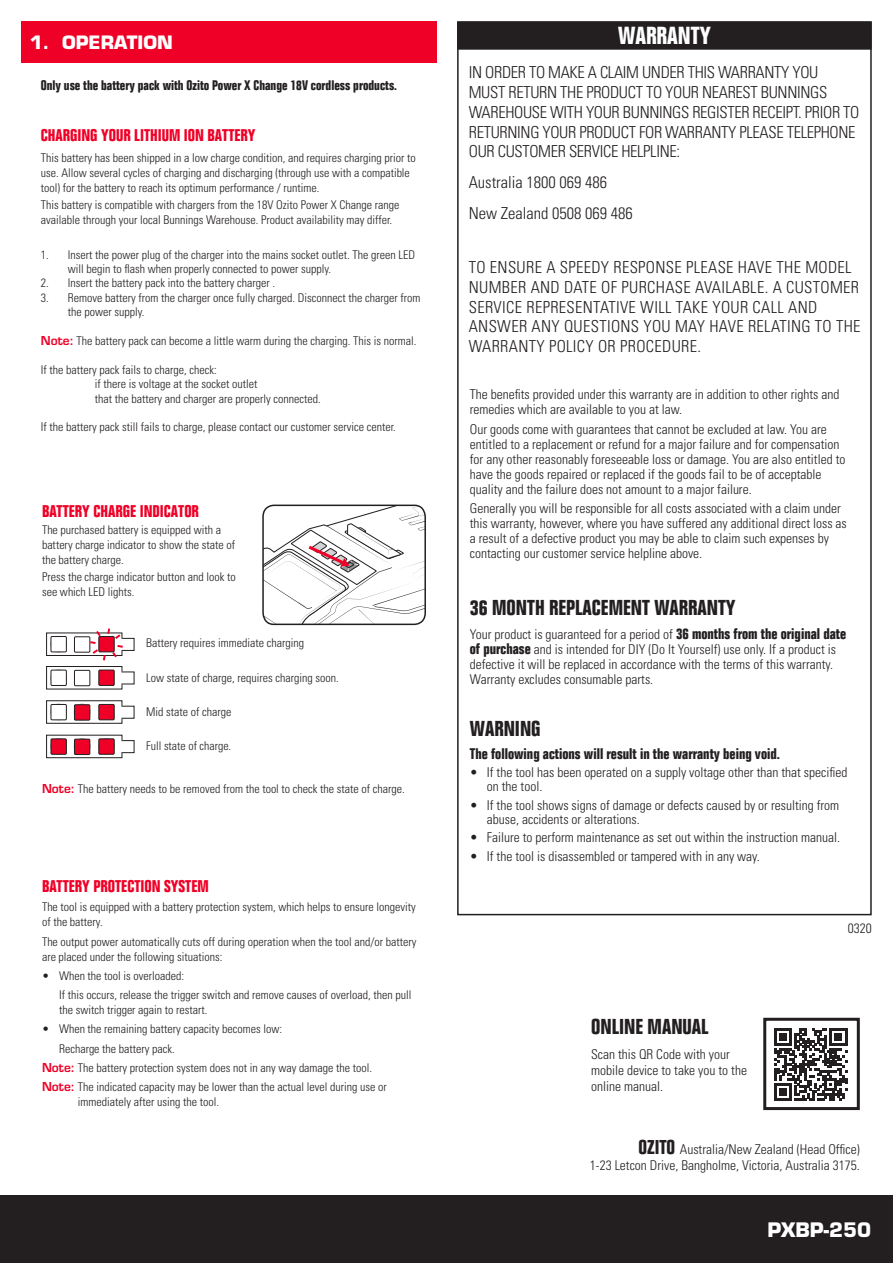
<style>
.page{position:relative;width:893px;height:1263px;background:#fff}
.page>*{position:absolute;margin:0;border:0;box-sizing:border-box;transform-origin:0 0}
.t1{font:700 condensed 24px "Folio";color:#fff}
.t2{font:700 condensed 21px "Folio";color:#231f20}
.t3{font:700 19.5px "Eurostile LT Std";color:#fff}
.t4{font:700 18px "Eurostile LT Std";color:#fff}
.t5{font:300 condensed 16.5px/19.8px "Univers LT Std";letter-spacing:-.015em;color:#231f20}
.t6{font:300 condensed 16.5px/19.8px "Univers LT Std";letter-spacing:.02em;color:#231f20}
.t7{font:700 condensed 16.5px "Folio";color:#ef0027}
.t8{font:700 condensed 15px "Folio";color:#231f20}
.t9{font:300 condensed 13.5px/15px "Univers LT Std";color:#231f20}
.t10{font:700 condensed 13.5px "Folio";color:#231f20}
.t11{font:300 condensed 12px/15px "Univers LT Std";color:#231f20}
.s1{font-family:"Eurostile LT Std";font-weight:600;font-stretch:normal;color:#ef0027}
.s2{font-family:"Folio";font-weight:700;font-size:15px}
.s3{font-family:"Folio";font-weight:700;font-size:19.5px}
</style>
<div class="page">
<svg style="left:46px;top:700px;width:89px;height:24px"></svg>
<svg style="left:46px;top:734px;width:89px;height:24px"></svg>
<div style="left:50px;top:738px;width:17px;height:17px;background:#6f696b;border-radius:50%"></div>
<div style="left:74px;top:705px;width:16px;height:15px;background:#ef0027"></div>
<div style="left:74px;top:704px;width:16px;height:16px;border:1px solid #231f20"></div>
<div style="left:51px;top:704px;width:15px;height:16px;background:#fff"></div>
<div style="left:51px;top:704px;width:16px;height:16px;border:1px solid #231f20"></div>
<div style="left:99px;top:704px;width:15px;height:16px;background:#ef0027"></div>
<div style="left:98px;top:704px;width:17px;height:16px;border:1px solid #231f20"></div>
<div style="left:74px;top:739px;width:16px;height:15px;background:#ef0027"></div>
<div style="left:74px;top:739px;width:16px;height:16px;border:1px solid #231f20"></div>
<div style="left:51px;top:739px;width:15px;height:15px;background:#ef0027"></div>
<div style="left:51px;top:738px;width:16px;height:17px;border:1px solid #231f20"></div>
<div style="left:99px;top:739px;width:15px;height:15px;background:#ef0027"></div>
<div style="left:98px;top:738px;width:17px;height:17px;border:1px solid #231f20"></div>
<svg style="left:46px;top:628px;width:89px;height:62px"></svg>
<div style="left:458px;top:22px;width:413px;height:27px;background:#231f20"></div>
<div style="left:457px;top:22px;width:415px;height:28px;border:2px solid #231f20"></div>
<svg style="left:263px;top:505px;width:162px;height:119px"></svg>
<div style="left:262px;top:505px;width:164px;height:120px;border:2px solid #231f20;border-radius:11px"></div>
<div style="left:763px;top:1018px;width:97px;height:92px;border:3px solid #231f20"></div>
<svg style="left:775px;top:1028px;width:72px;height:73px"></svg>
<div style="left:0;top:1196px;width:893px;height:67px;background:#231f20"></div>
<div style="left:21px;top:21px;width:415px;height:41px;background:#ef0027"></div>
<h3 class="t4" style="left:30px;top:31px;width:145px">1. OPERATION</h3>
<p class="t10" style="left:41px;top:78px;width:358px">Only use the battery pack with Ozito Power X Change 18V cordless products.</p>
<h3 class="t7" style="left:41px;top:126px;width:216px">CHARGING YOUR LITHIUM ION BATTERY</h3>
<p class="t11" style="left:41px;top:150px;width:377px">This battery has been shipped in a low charge condition, and requires charging prior to use. Allow several cycles of charging and discharging (through use with a compatible tool) for the battery to reach its optimum performance / runtime.</p>
<p class="t11" style="left:41px;top:197px;width:360px">This battery is compatible with chargers from the 18V Ozito Power X Change range available through your local Bunnings Warehouse. Product availability may differ.</p>
<p class="t11" style="left:68px;top:247px;width:349px;line-height:14.4px;text-indent:-27px">1. Insert the power plug of the charger into the mains socket outlet. The green LED will begin to flash when properly connected to power supply.</p>
<p class="t11" style="left:41px;top:276px;width:236px">2. Insert the battery pack into the battery charger .</p>
<p class="t11" style="left:68px;top:290px;width:354px;line-height:14.4px;text-indent:-27px">3. Remove battery from the charger once fully charged. Disconnect the charger from the power supply.</p>
<p class="t11" style="left:41px;top:333px;width:377px"><span class="s1">Note:</span> The battery pack can become a little warm during the charging. This is normal.</p>
<p class="t11" style="left:95px;top:362px;width:227px;line-height:14.4px;text-indent:-54px">If the battery pack fails to charge, check:<br>if there is voltage at the socket outlet<br>that the battery and charger are properly connected.</p>
<p class="t11" style="left:41px;top:420px;width:356px">If the battery pack still fails to charge, please contact our customer service center.</p>
<h3 class="t7" style="left:42px;top:502px;width:158px">BATTERY CHARGE INDICATOR</h3>
<p class="t11" style="left:42px;top:522px;width:195px">The purchased battery is equipped with a battery charge indicator to show the state of the battery charge.</p>
<p class="t11" style="left:42px;top:569px;width:195px">Press the charge indicator button and look to see which LED lights.</p>
<p class="t11" style="left:146px;top:636px;width:159px">Battery requires immediate charging</p>
<p class="t11" style="left:146px;top:670px;width:194px">Low state of charge, requires charging soon.</p>
<p class="t11" style="left:146px;top:704px;width:87px">Mid state of charge</p>
<p class="t11" style="left:146px;top:738px;width:87px">Full state of charge.</p>
<p class="t11" style="left:42px;top:781px;width:364px"><span class="s1">Note:</span> The battery needs to be removed from the tool to check the state of charge.</p>
<h3 class="t7" style="left:42px;top:877px;width:168px">BATTERY PROTECTION SYSTEM</h3>
<p class="t11" style="left:42px;top:899px;width:375px">The tool is equipped with a battery protection system, which helps to ensure longevity of the battery.</p>
<p class="t11" style="left:42px;top:934px;width:376px">The output power automatically cuts off during operation when the tool and/or battery are placed under the following situations:</p>
<p class="t11" style="left:59px;top:966px;width:354px;line-height:19.2px;text-indent:-17px">• When the tool is overloaded:<br>If this occurs, release the trigger switch and remove causes of overload, then pull</p>
<p class="t11" style="left:59px;top:1002px;width:150px">the switch trigger again to restart.</p>
<p class="t11" style="left:42px;top:1021px;width:242px">• When the remaining battery capacity becomes low:</p>
<p class="t11" style="left:59px;top:1041px;width:117px">Recharge the battery pack.</p>
<p class="t11" style="left:42px;top:1060px;width:332px"><span class="s1">Note:</span> The battery protection system does not in any way damage the tool.</p>
<p class="t11" style="left:42px;top:1079px;width:346px"><span class="s1">Note:</span> The indicated capacity may be lower than the actual level during use or</p>
<p class="t11" style="left:78px;top:1094px;width:143px">immediately after using the tool.</p>
<h1 class="t1" style="left:618px;top:23px;width:94px">WARRANTY</h1>
<p class="t5" style="left:469px;top:63px;width:392px">IN ORDER TO MAKE A CLAIM UNDER THIS WARRANTY YOU<br>MUST RETURN THE PRODUCT TO YOUR NEAREST BUNNINGS WAREHOUSE WITH YOUR BUNNINGS REGISTER RECEIPT. PRIOR TO RETURNING YOUR PRODUCT FOR WARRANTY PLEASE TELEPHONE OUR CUSTOMER SERVICE HELPLINE:</p>
<h3 class="t5" style="left:469px;top:167px;width:165px;line-height:31px">Australia 1800 069 486<br>New Zealand 0508 069 486</h3>
<h3 class="t6" style="left:469px;top:257px;width:393px">TO ENSURE A SPEEDY RESPONSE PLEASE HAVE THE MODEL NUMBER AND DATE OF PURCHASE AVAILABLE. A CUSTOMER SERVICE REPRESENTATIVE WILL TAKE YOUR CALL AND ANSWER ANY QUESTIONS YOU MAY HAVE RELATING TO THE WARRANTY POLICY OR PROCEDURE.</h3>
<p class="t9" style="left:470px;top:387px;width:371px">The benefits provided under this warranty are in addition to other rights and remedies which are available to you at law.</p>
<p class="t9" style="left:470px;top:421px;width:377px">Our goods come with guarantees that cannot be excluded at law. You are entitled to a replacement or refund for a major failure and for compensation for any other reasonably foreseeable loss or damage. You are also entitled to have the goods repaired or replaced if the goods fail to be of acceptable quality and the failure does not amount to a major failure.</p>
<p class="t9" style="left:470px;top:501px;width:378px">Generally you will be responsible for all costs associated with a claim under this warranty, however, where you have suffered any additional direct loss as a result of a defective product you may be able to claim such expenses by contacting our customer service helpline above.</p>
<h2 class="t2" style="left:470px;top:596px;width:267px">36 MONTH REPLACEMENT WARRANTY</h2>
<p class="t9" style="left:470px;top:627px;width:378px">Your product is guaranteed for a period of <span class="s2">36 months from the original date of purchase</span> and is intended for DIY (Do It Yourself) use only. If a product is defective it will be replaced in accordance with the terms of this warranty.<br>Warranty excludes consumable parts.</p>
<h2 class="t2" style="left:470px;top:717px;width:72px">WARNING</h2>
<p class="t8" style="left:470px;top:745px;width:312px">The following actions will result in the warranty being void.</p>
<p class="t9" style="left:487px;top:765px;width:362px;line-height:14.2px;text-indent:-17px">• If the tool has been operated on a supply voltage other than that specified on the tool.</p>
<p class="t9" style="left:487px;top:798px;width:354px;line-height:14.2px;text-indent:-17px">• If the tool shows signs of damage or defects caused by or resulting from abuse, accidents or alterations.</p>
<p class="t9" style="left:470px;top:830px;width:372px">• Failure to perform maintenance as set out within the instruction manual.</p>
<p class="t9" style="left:470px;top:848px;width:291px">• If the tool is disassembled or tampered with in any way.</p>
<h2 class="t2" style="left:591px;top:1015px;width:119px">ONLINE MANUAL</h2>
<p class="t9" style="left:591px;top:1046px;width:157px;line-height:16.2px">Scan this QR Code with your mobile device to take you to the online manual.</p>
<p class="t9" style="left:848px;top:921px;width:25px">0320</p>
<p class="t9" style="left:590px;top:1141px;width:271px;line-height:16.2px;text-align:right"><span class="s3">OZITO</span> Australia/New Zealand (Head Office)<br>1-23 Letcon Drive, Bangholme, Victoria, Australia 3175.</p>
<h3 class="t3" style="left:767px;top:1218px;width:105px">PXBP-250</h3>
</div>
